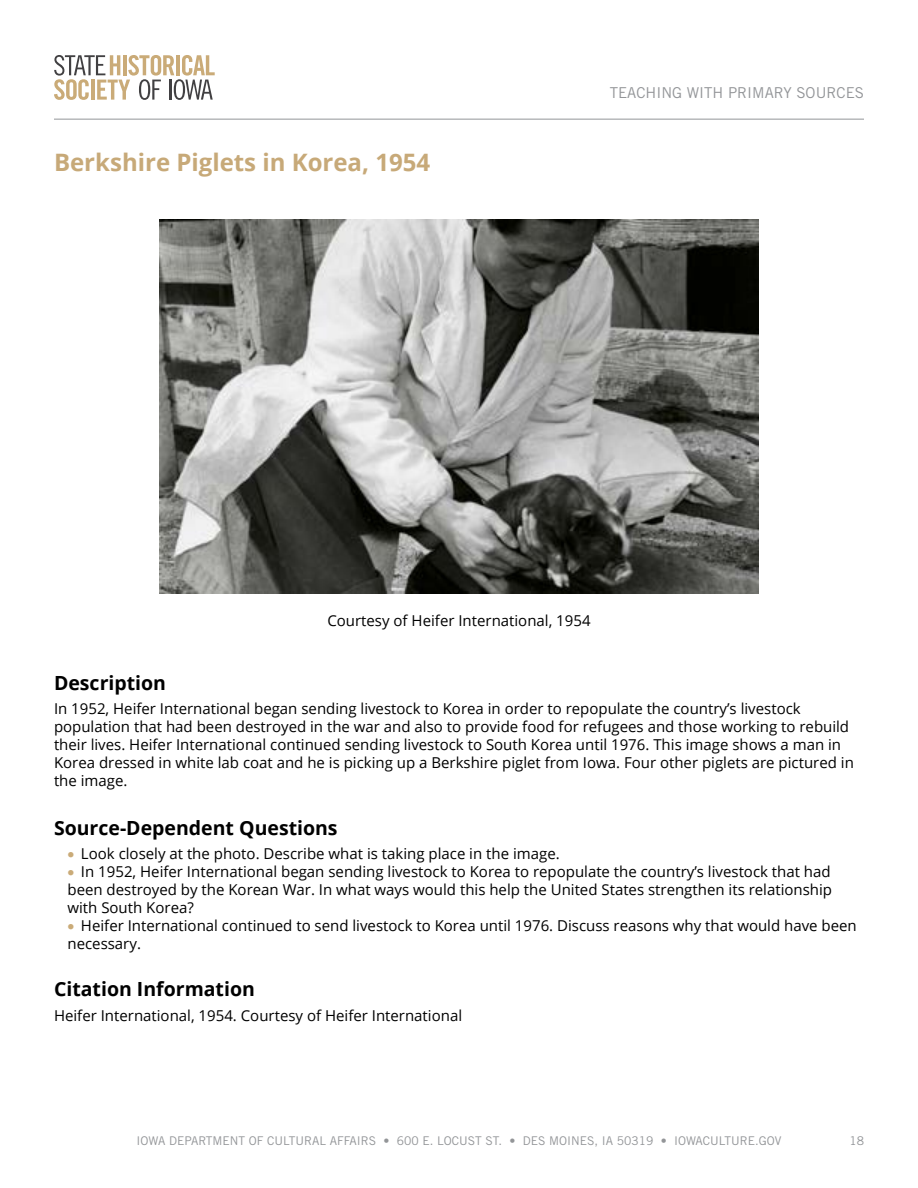
<style>
.page{position:relative;width:918px;height:1188px;background:#fff}
.page>*{position:absolute;margin:0;border:0;box-sizing:border-box;transform-origin:0 0}
.t1{font:700 24px "Open Sans";color:#c7a978}
.t2{font:700 19.5px "Open Sans";color:#000}
.t3{font:15px/18px "Open Sans";color:#000}
.t4{font:15px "Trade Gothic LT Std";color:#939598}
.t5{font:12px "Trade Gothic LT Std";color:#939598}
.s1{color:#caab78}
</style>
<div class="page">
<hr style="left:54px;top:119px;width:810px;height:1px;background:#939598">
<svg style="left:54px;top:55px;width:161px;height:45px"></svg>
<img style="left:159px;top:219px;width:600px;height:375px">
<h1 class="t1" style="left:54px;top:145px;width:378px">Berkshire Piglets in Korea, 1954</h1>
<p class="t4" style="left:610px;top:83px;width:256px">TEACHING WITH PRIMARY SOURCES</p>
<p class="t3" style="left:327px;top:611px;width:265px">Courtesy of Heifer International, 1954</p>
<h2 class="t2" style="left:54px;top:669px;width:114px">Description</h2>
<p class="t3" style="left:54px;top:700px;width:801px">In 1952, Heifer International began sending livestock to Korea in order to repopulate the country’s livestock population that had been destroyed in the war and also to provide food for refugees and those working to rebuild their lives. Heifer International continued sending livestock to South Korea until 1976. This image shows a man in Korea dressed in white lab coat and he is picking up a Berkshire piglet from Iowa. Four other piglets are pictured in the image.</p>
<h2 class="t2" style="left:54px;top:814px;width:285px">Source-Dependent Questions</h2>
<p class="t3" style="left:67px;top:844px;width:494px"><span class="s1">•</span> Look closely at the photo. Describe what is taking place in the image.</p>
<p class="t3" style="left:67px;top:862px;width:766px;text-align:justify"><span class="s1">•</span> In 1952, Heifer International began sending livestock to Korea to repopulate the country’s livestock that had been destroyed by the Korean War. In what ways would this help the United States strengthen its relationship with South Korea?</p>
<p class="t3" style="left:67px;top:916px;width:791px"><span class="s1">•</span> Heifer International continued to send livestock to Korea until 1976. Discuss reasons why that would have been necessary.</p>
<h2 class="t2" style="left:54px;top:975px;width:202px">Citation Information</h2>
<p class="t3" style="left:54px;top:1006px;width:410px">Heifer International, 1954. Courtesy of Heifer International</p>
<p class="t5" style="left:137px;top:1133px;width:646px">IOWA DEPARTMENT OF CULTURAL AFFAIRS • 600 E. LOCUST ST. • DES MOINES, IA 50319 • IOWACULTURE.GOV</p>
<p class="t5" style="left:849px;top:1133px;width:16px">18</p>
</div>
